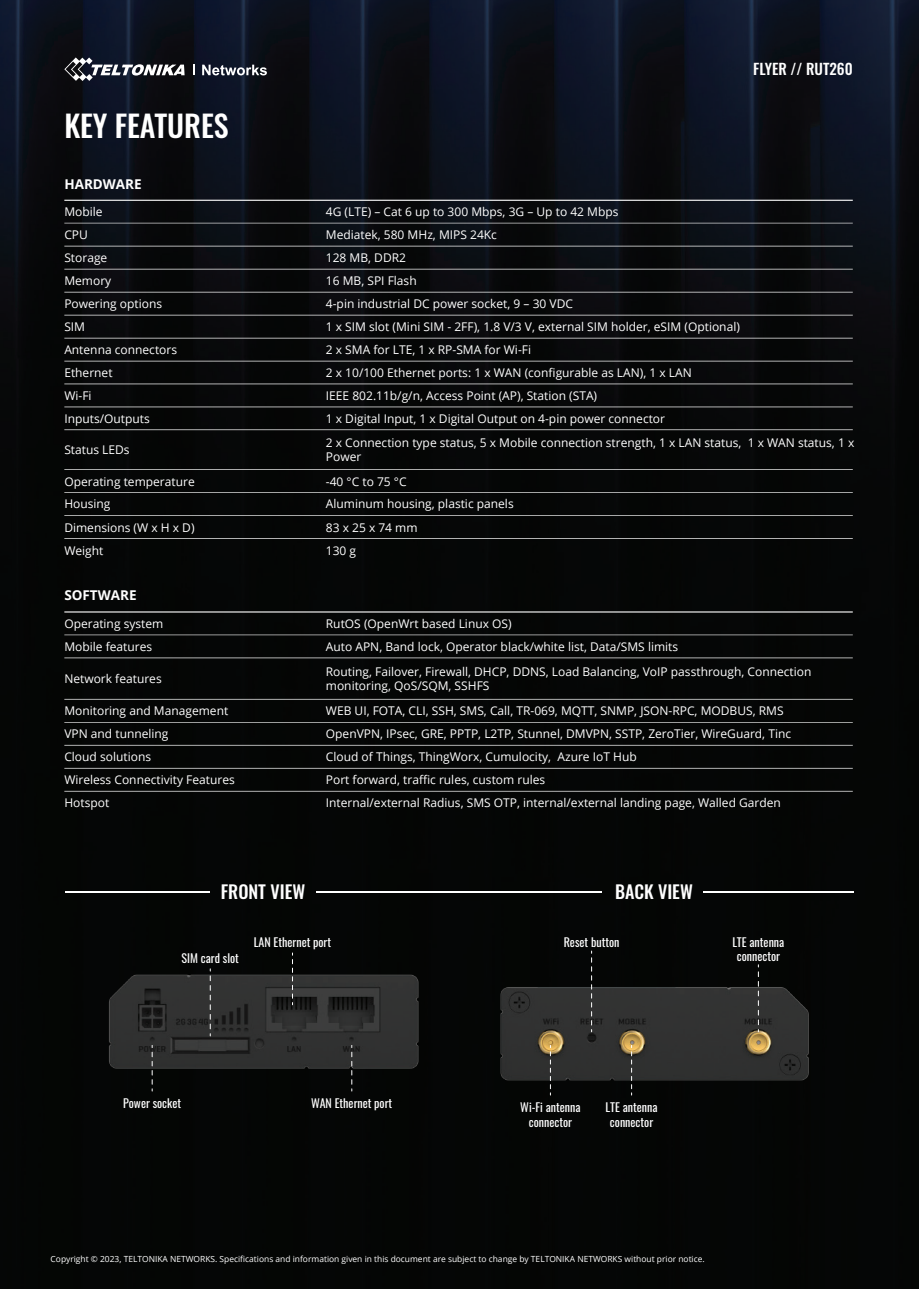
<style>
.page{position:relative;width:919px;height:1289px;background:#fff}
.page>*{position:absolute;margin:0;border:0;box-sizing:border-box;transform-origin:0 0}
.t1{font:500 30px "Oswald";color:#fff}
.t2{font:500 18px "Oswald";color:#fff}
.t3{font:500 15px "Oswald";color:#fff}
.t4{font:700 13.5px "Open Sans";color:#fff}
.t5{font:12px/23px "Open Sans";color:#fff}
.t6{font:12px/14.4px "Oswald";color:#fff;text-align:center}
.t7{font:8.4px "Open Sans";color:#fff}
</style>
<div class="page">
<img style="left:0;top:0;width:918px;height:614px">
<hr style="left:64px;top:200px;width:788px;height:1px;background:#fff">
<hr style="left:64px;top:223px;width:788px;height:1px;background:#fff">
<hr style="left:64px;top:246px;width:788px;height:1px;background:#fff">
<hr style="left:64px;top:338px;width:788px;height:1px;background:#fff">
<hr style="left:64px;top:269px;width:788px;height:1px;background:#fff">
<hr style="left:64px;top:292px;width:788px;height:1px;background:#fff">
<hr style="left:64px;top:315px;width:788px;height:1px;background:#fff">
<hr style="left:64px;top:361px;width:788px;height:1px;background:#fff">
<hr style="left:64px;top:383px;width:788px;height:1px;background:#fff">
<hr style="left:64px;top:406px;width:788px;height:1px;background:#fff">
<hr style="left:64px;top:429px;width:788px;height:1px;background:#fff">
<hr style="left:64px;top:515px;width:788px;height:1px;background:#fff">
<hr style="left:64px;top:469px;width:788px;height:1px;background:#fff">
<hr style="left:64px;top:492px;width:788px;height:1px;background:#fff">
<hr style="left:64px;top:538px;width:788px;height:1px;background:#fff">
<svg style="left:64px;top:57px;width:120px;height:24px"></svg>
<svg style="left:202px;top:65px;width:65px;height:10px"></svg>
<hr style="left:64px;top:611px;width:788px;height:1px;background:#fff">
<img style="left:682px;top:614px;width:236px;height:674px">
<img style="left:0;top:602px;width:682px;height:686px">
<svg style="left:292px;top:952px;width:1px;height:52px"></svg>
<svg style="left:210px;top:968px;width:1px;height:67px"></svg>
<svg style="left:351px;top:1045px;width:1px;height:46px"></svg>
<svg style="left:152px;top:1045px;width:1px;height:46px"></svg>
<svg style="left:758px;top:964px;width:1px;height:67px"></svg>
<svg style="left:591px;top:951px;width:1px;height:80px"></svg>
<svg style="left:550px;top:1045px;width:1px;height:50px"></svg>
<svg style="left:631px;top:1045px;width:1px;height:50px"></svg>
<h1 class="t1" style="left:64px;top:99px;width:166px">KEY FEATURES</h1>
<p class="t4" style="left:64px;top:174px;width:79px">HARDWARE</p>
<p class="t5" style="left:64px;top:200px;width:114px">Mobile<br>CPU<br>Storage<br>Memory<br>Powering options<br>SIM<br>Antenna connectors<br>Ethernet<br>Wi-Fi<br>Inputs/Outputs</p>
<p class="t5" style="left:64px;top:437px;width:67px">Status LEDs</p>
<p class="t5" style="left:64px;top:469px;width:132px">Operating temperature<br>Housing<br>Dimensions (W x H x D)</p>
<p class="t3" style="left:753px;top:56px;width:101px">FLYER // RUT260</p>
<p class="t5" style="left:326px;top:200px;width:530px">4G (LTE) – Cat 6 up to 300 Mbps, 3G – Up to 42 Mbps<br>Mediatek, 580 MHz, MIPS 24Kc<br>128 MB, DDR2<br>16 MB, SPI Flash<br>4-pin industrial DC power socket, 9 – 30 VDC<br>1 x SIM slot (Mini SIM - 2FF), 1.8 V/3 V, external SIM holder, eSIM (Optional)<br>2 x SMA for LTE, 1 x RP-SMA for Wi-Fi<br>2 x 10/100 Ethernet ports: 1 x WAN (configurable as LAN), 1 x LAN<br>IEEE 802.11b/g/n, Access Point (AP), Station (STA)<br>1 x Digital Input, 1 x Digital Output on 4-pin power connector<br>2 x Connection type status, 5 x Mobile connection strength, 1 x LAN status, 1 x WAN status, 1 x</p>
<p class="t5" style="left:326px;top:444px;width:82px;line-height:24.6px">Power<br>-40 °C to 75 °C</p>
<p class="t5" style="left:326px;top:492px;width:189px">Aluminum housing, plastic panels</p>
<p class="t5" style="left:326px;top:515px;width:93px">83 x 25 x 74 mm</p>
<p class="t5" style="left:64px;top:538px;width:41px">Weight</p>
<p class="t5" style="left:326px;top:538px;width:32px">130 g</p>
<p class="t4" style="left:64px;top:586px;width:74px">SOFTWARE</p>
<p class="t5" style="left:64px;top:612px;width:100px">Operating system<br>Mobile features</p>
<p class="t5" style="left:64px;top:667px;width:99px">Network features</p>
<p class="t5" style="left:64px;top:699px;width:172px">Monitoring and Management<br>VPN and tunneling<br>Cloud solutions<br>Wireless Connectivity Features<br>Hotspot</p>
<p class="t5" style="left:326px;top:612px;width:354px">RutOS (OpenWrt based Linux OS)<br>Auto APN, Band lock, Operator black/white list, Data/SMS limits</p>
<p class="t5" style="left:326px;top:664px;width:487px;line-height:14.4px">Routing, Failover, Firewall, DHCP, DDNS, Load Balancing, VoIP passthrough, Connection monitoring, QoS/SQM, SSHFS</p>
<p class="t5" style="left:326px;top:699px;width:466px">WEB UI, FOTA, CLI, SSH, SMS, Call, TR-069, MQTT, SNMP, JSON-RPC, MODBUS, RMS OpenVPN, IPsec, GRE, PPTP, L2TP, Stunnel, DMVPN, SSTP, ZeroTier, WireGuard, Tinc Cloud of Things, ThingWorx, Cumulocity, Azure IoT Hub<br>Port forward, traffic rules, custom rules<br>Internal/external Radius, SMS OTP, internal/external landing page, Walled Garden</p>
<h2 class="t2" style="left:221px;top:875px;width:86px">FRONT VIEW</h2>
<h2 class="t2" style="left:615px;top:875px;width:79px">BACK VIEW</h2>
<p class="t6" style="left:181px;top:949px;width:59px">SIM card slot</p>
<p class="t6" style="left:254px;top:933px;width:79px">LAN Ethernet port</p>
<p class="t6" style="left:563px;top:933px;width:57px">Reset button</p>
<p class="t6" style="left:732px;top:933px;width:53px">LTE antenna connector</p>
<p class="t6" style="left:123px;top:1094px;width:59px">Power socket</p>
<p class="t6" style="left:311px;top:1094px;width:82px">WAN Ethernet port</p>
<p class="t6" style="left:520px;top:1098px;width:62px">Wi-Fi antenna connector</p>
<p class="t6" style="left:605px;top:1098px;width:53px">LTE antenna connector</p>
<p class="t7" style="left:51px;top:1253px;width:655px">Copyright © 2023, TELTONIKA NETWORKS. Specifications and information given in this document are subject to change by TELTONIKA NETWORKS without prior notice.</p>
</div>
